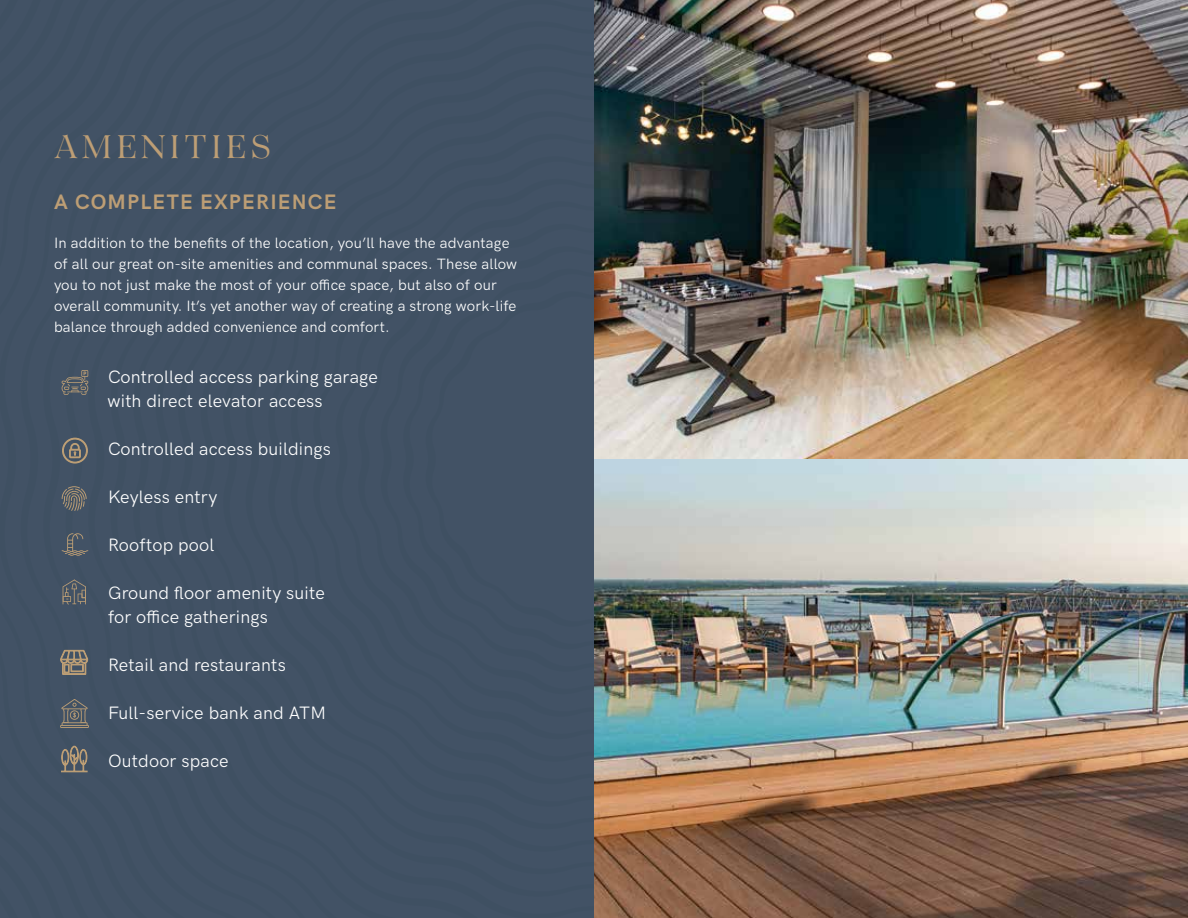
<style>
.page{position:relative;width:1188px;height:918px;background:#fff}
.page>*{position:absolute;margin:0;border:0;box-sizing:border-box;transform-origin:0 0}
.t1{font:36px "Tenez";letter-spacing:.1em;color:#bd9e75}
.t2{font:700 21px "HK Grotesk";letter-spacing:.055em;color:#bd9e75}
.t3{font:18px/24px "HK Grotesk";letter-spacing:.01em;color:#fff}
.t4{font:15px/21px "HK Grotesk";letter-spacing:.01em;color:#fff}
</style>
<div class="page">
<div style="left:459px;top:89px;width:135px;height:481px;background:#425265"></div>
<div style="left:361px;top:0;width:98px;height:570px;background:#425265"></div>
<div style="left:318px;top:0;width:43px;height:570px;background:#425265"></div>
<div style="left:289px;top:0;width:29px;height:570px;background:#425265"></div>
<div style="left:258px;top:0;width:31px;height:570px;background:#425265"></div>
<div style="left:128px;top:0;width:130px;height:570px;background:#425265"></div>
<div style="left:128px;top:0;width:87px;height:348px;background:#425265"></div>
<div style="left:128px;top:414px;width:466px;height:90px;background:#425265"></div>
<div style="left:128px;top:570px;width:466px;height:51px;background:#425265"></div>
<div style="left:128px;top:0;width:37px;height:297px;background:#425265"></div>
<div style="left:128px;top:621px;width:466px;height:297px;background:#425265"></div>
<div style="left:98px;top:0;width:30px;height:918px;background:#425265"></div>
<div style="left:71px;top:0;width:27px;height:918px;background:#425265"></div>
<div style="left:46px;top:0;width:25px;height:918px;background:#425265"></div>
<div style="left:0;top:0;width:46px;height:918px;background:#425265"></div>
<img style="left:594px;top:459px;width:594px;height:459px">
<img style="left:594px;top:0;width:594px;height:459px">
<svg style="left:62px;top:370px;width:26px;height:25px"></svg>
<svg style="left:62px;top:438px;width:26px;height:25px"></svg>
<svg style="left:62px;top:486px;width:25px;height:25px"></svg>
<svg style="left:62px;top:533px;width:26px;height:23px"></svg>
<svg style="left:63px;top:580px;width:23px;height:25px"></svg>
<svg style="left:60px;top:699px;width:29px;height:29px"></svg>
<svg style="left:61px;top:746px;width:26px;height:26px"></svg>
<svg style="left:60px;top:650px;width:28px;height:25px"></svg>
<h1 class="t1" style="left:54px;top:123px;width:219px">AMENITIES</h1>
<h2 class="t2" style="left:54px;top:186px;width:284px">A COMPLETE EXPERIENCE</h2>
<p class="t4" style="left:54px;top:231px;width:465px">In addition to the benefits of the location, you’ll have the advantage of all our great on-site amenities and communal spaces. These allow you to not just make the most of your office space, but also of our overall community. It’s yet another way of creating a strong work-life balance through added convenience and comfort.</p>
<p class="t3" style="left:108px;top:363px;width:272px">Controlled access parking garage with direct elevator access</p>
<p class="t3" style="left:108px;top:435px;width:225px">Controlled access buildings</p>
<p class="t3" style="left:108px;top:483px;width:111px">Keyless entry</p>
<p class="t3" style="left:108px;top:531px;width:108px">Rooftop pool</p>
<p class="t3" style="left:108px;top:579px;width:218px">Ground floor amenity suite for office gatherings</p>
<p class="t3" style="left:108px;top:651px;width:179px">Retail and restaurants</p>
<p class="t3" style="left:108px;top:699px;width:220px">Full-service bank and ATM</p>
<p class="t3" style="left:108px;top:747px;width:122px">Outdoor space</p>
</div>
